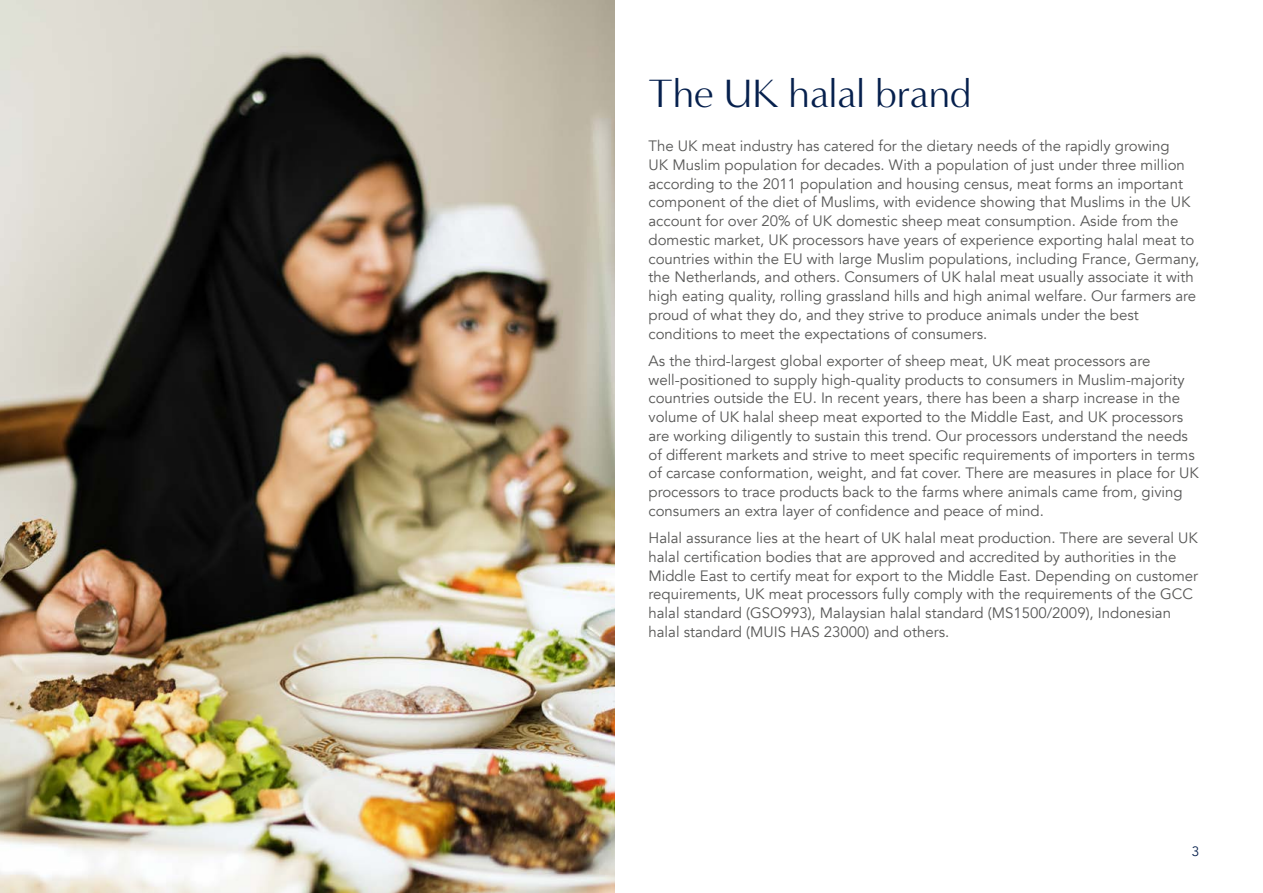
<style>
.page{position:relative;width:1263px;height:893px;background:#fff}
.page>*{position:absolute;margin:0;border:0;box-sizing:border-box;transform-origin:0 0}
.MAIN_HEADING__export{font:40.5px "Minerva Modern";color:#06204d}
.MAIN_BODY__export{font:15px/18.8px "Avenir";color:#575756}
.t1{font:13.5px "Avenir";color:#06204d}
</style>
<div class="page">
<img style="left:0;top:0;width:614px;height:893px">
<p class="MAIN_HEADING__export" style="left:648px;top:70px;width:325px">The UK halal brand</p>
<p class="MAIN_BODY__export" style="left:648px;top:137px;width:552px">The UK meat industry has catered for the dietary needs of the rapidly growing<br>UK Muslim population for decades. With a population of just under three million according to the 2011 population and housing census, meat forms an important component of the diet of Muslims, with evidence showing that Muslims in the UK account for over 20% of UK domestic sheep meat consumption. Aside from the domestic market, UK processors have years of experience exporting halal meat to countries within the EU with large Muslim populations, including France, Germany, the Netherlands, and others. Consumers of UK halal meat usually associate it with high eating quality, rolling grassland hills and high animal welfare. Our farmers are proud of what they do, and they strive to produce animals under the best conditions to meet the expectations of consumers.</p>
<p class="MAIN_BODY__export" style="left:648px;top:352px;width:552px">As the third-largest global exporter of sheep meat, UK meat processors are well-positioned to supply high-quality products to consumers in Muslim-majority countries outside the EU. In recent years, there has been a sharp increase in the volume of UK halal sheep meat exported to the Middle East, and UK processors are working diligently to sustain this trend. Our processors understand the needs of different markets and strive to meet specific requirements of importers in terms of carcase conformation, weight, and fat cover. There are measures in place for UK processors to trace products back to the farms where animals came from, giving consumers an extra layer of confidence and peace of mind.</p>
<p class="MAIN_BODY__export" style="left:648px;top:529px;width:551px">Halal assurance lies at the heart of UK halal meat production. There are several UK halal certification bodies that are approved and accredited by authorities in the Middle East to certify meat for export to the Middle East. Depending on customer requirements, UK meat processors fully comply with the requirements of the GCC halal standard (GSO993), Malaysian halal standard (MS1500/2009), Indonesian halal standard (MUIS HAS 23000) and others.</p>
<p class="t1" style="left:1192px;top:843px;width:9px">3</p>
</div>
